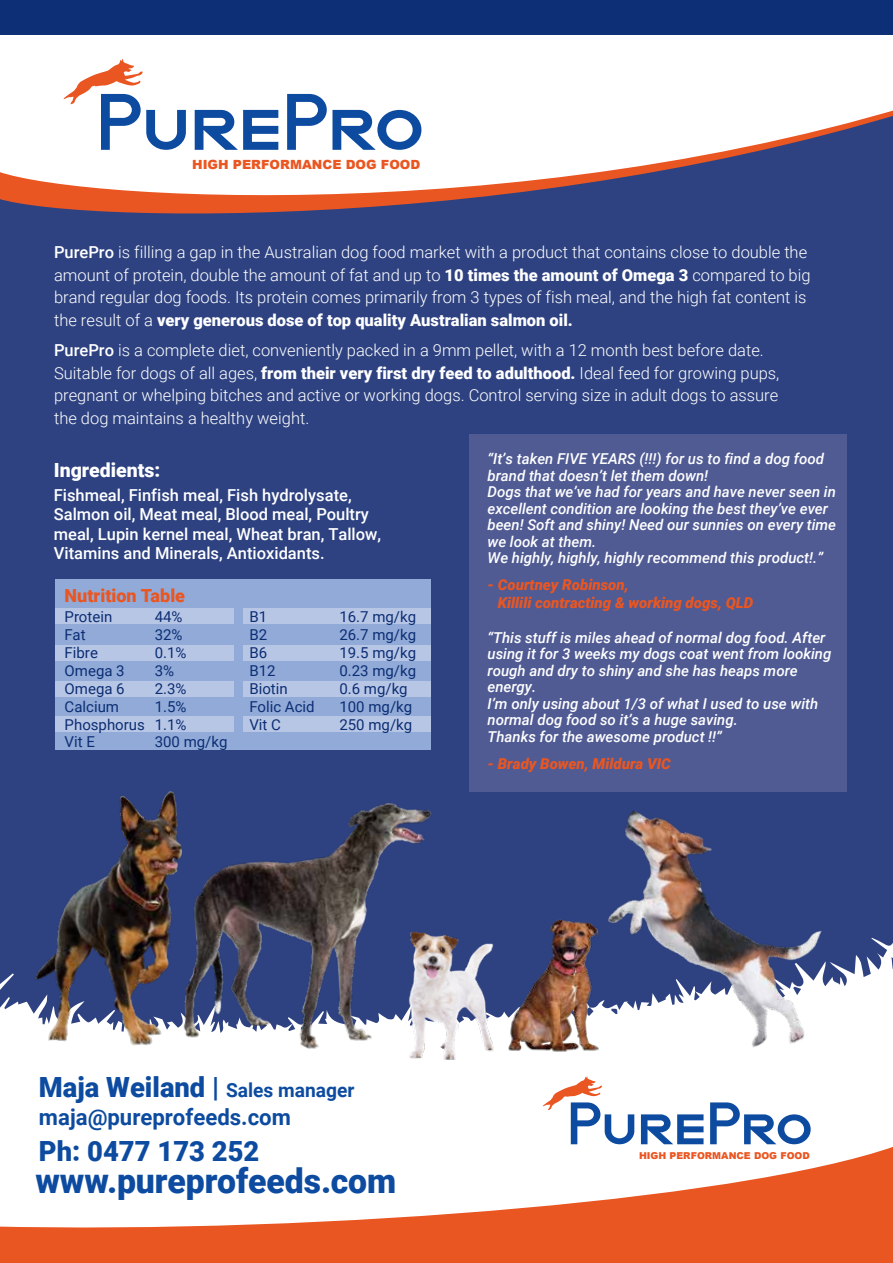
<style>
.page{position:relative;width:893px;height:1263px;background:#fff}
.page>*{position:absolute;margin:0;border:0;box-sizing:border-box;transform-origin:0 0}
.t1{font:81.75px "Clone Machine";letter-spacing:-.015em;color:#0d4ba0;scale:1.1 1}
.t2{font:61.2px "Clone Machine";letter-spacing:-.015em;color:#0d4ba0;scale:1.1 1}
.t3{font:900 34.35px "Roboto";color:#0d4ba0}
.t4{font:900 27.75px "Roboto";color:#0d4ba0}
.t5{font:700 22.5px "Roboto";color:#0d4ba0}
.t6{font:900 19.5px "Roboto";color:#fff}
.t7{font:900 18px "Roboto";color:#ea5621}
.t8{font:300 16.5px/22.5px "Roboto";color:#fff}
.t9{font:500 16.5px/19.5px "Roboto";color:#fff}
.t10{font:italic 500 15px/16.5px "Roboto";color:#fff}
.t11{font:15px/18px "Roboto";color:#0c2e73;text-align:right}
.t12{font:italic 900 15px/18px "Roboto";color:#ea5621}
.t13{font:900 12.75px "Arial";color:#ea5621}
.t14{font:900 9.45px "Arial";color:#ea5621}
.s1{font-weight:500}
.s2{font-weight:900}
.s3{font-weight:700;font-size:19.5px}
</style>
<div class="page">
<div style="left:0;top:27px;width:893px;height:1236px;background:#2e4281"></div>
<svg style="left:0;top:35px;width:893px;height:179px;background:#ddd5da"></svg>
<div style="left:0;top:1059px;width:500px;height:82px;background:#fff"></div>
<svg style="left:0;top:1141px;width:893px;height:122px;background:#f4ac92"></svg>
<div style="left:55px;top:580px;width:376px;height:170px;background:#91aad8"></div>
<div style="left:55px;top:609px;width:376px;height:15px;background:#b8c6e6"></div>
<div style="left:55px;top:645px;width:376px;height:15px;background:#b8c6e6"></div>
<div style="left:55px;top:681px;width:376px;height:16px;background:#b8c6e6"></div>
<div style="left:55px;top:717px;width:376px;height:15px;background:#b8c6e6"></div>
<div style="left:234px;top:605px;width:8px;height:130px;background:#91aad8"></div>
<svg style="left:64px;top:59px;width:79px;height:45px;background:#f9d3c5"></svg>
<div style="left:0;top:0;width:893px;height:35px;background:#0d2f76"></div>
<img style="left:0;top:720px;width:243px;height:339px">
<div style="left:469px;top:434px;width:378px;height:358px;background:#505b94"></div>
<div style="left:487px;top:1054px;width:42px;height:26px;background:#fff"></div>
<img style="left:500px;top:810px;width:393px;height:343px">
<img style="left:103px;top:759px;width:408px;height:316px">
<img style="left:320px;top:904px;width:258px;height:172px">
<img style="left:493px;top:906px;width:136px;height:150px">
<h1 class="t1" style="left:97px;top:86px;width:301px">PurePro</h1>
<p class="t13" style="left:192px;top:155px;width:230px">HIGH PERFORMANCE DOG FOOD</p>
<p class="t8" style="left:54px;top:241px;width:758px"><span class="s1">PurePro</span> is filling a gap in the Australian dog food market with a product that contains close to double the amount of protein, double the amount of fat and up to <span class="s2">10 times the amount of Omega 3</span> compared to big brand regular dog foods. Its protein comes primarily from 3 types of fish meal, and the high fat content is the result of a <span class="s2">very generous dose of top quality Australian salmon oil.</span></p>
<p class="t8" style="left:54px;top:338px;width:727px"><span class="s1">PurePro</span> is a complete diet, conveniently packed in a 9mm pellet, with a 12 month best before date.<br>Suitable for dogs of all ages, <span class="s2">from their very first dry feed to adulthood.</span> Ideal feed for growing pups, pregnant or whelping bitches and active or working dogs. Control serving size in adult dogs to assure the dog maintains a healthy weight.</p>
<p class="t10" style="left:487px;top:450px;width:350px">“It’s taken FIVE YEARS (!!!) for us to find a dog food brand that doesn’t let them down!<br>Dogs that we’ve had for years and have never seen in excellent condition are looking the best they’ve ever been! Soft and shiny! Need our sunnies on every time we look at them.<br>We highly, highly, highly recommend this product!.”</p>
<p class="t12" style="left:498px;top:575px;width:257px;text-indent:-10px">- Courtney Robinson,<br>Killili contracting &amp; working dogs, QLD</p>
<p class="t10" style="left:487px;top:628px;width:345px">“This stuff is miles ahead of normal dog food. After using it for 3 weeks my dogs coat went from looking rough and dry to shiny and she has heaps more energy.<br>I’m only using about 1/3 of what I used to use with normal dog food so it’s a huge saving.<br>Thanks for the awesome product !!”</p>
<p class="t12" style="left:487px;top:754px;width:185px">- Brady Bowen, Mildura VIC</p>
<p class="t6" style="left:54px;top:456px;width:108px">Ingredients:</p>
<p class="t9" style="left:54px;top:484px;width:329px">Fishmeal, Finfish meal, Fish hydrolysate, Salmon oil, Meat meal, Blood meal, Poultry meal, Lupin kernel meal, Wheat bran, Tallow, Vitamins and Minerals, Antioxidants.</p>
<p class="t7" style="left:65px;top:583px;width:122px">Nutrition Table</p>
<p class="t11" style="left:65px;top:607px;width:49px">Protein</p>
<p class="t11" style="left:155px;top:607px;width:29px">44%</p>
<p class="t11" style="left:65px;top:625px;width:23px">Fat</p>
<p class="t11" style="left:155px;top:625px;width:29px">32%</p>
<p class="t11" style="left:65px;top:643px;width:35px">Fibre</p>
<p class="t11" style="left:155px;top:643px;width:33px">0.1%</p>
<p class="t11" style="left:65px;top:661px;width:62px">Omega 3</p>
<p class="t11" style="left:155px;top:661px;width:21px">3%</p>
<p class="t11" style="left:65px;top:679px;width:62px">Omega 6</p>
<p class="t11" style="left:155px;top:679px;width:33px">2.3%</p>
<p class="t11" style="left:65px;top:697px;width:56px">Calcium</p>
<p class="t11" style="left:249px;top:607px;width:19px">B1</p>
<p class="t11" style="left:339px;top:607px;width:78px">16.7 mg/kg</p>
<p class="t11" style="left:249px;top:625px;width:19px">B2</p>
<p class="t11" style="left:339px;top:625px;width:78px">26.7 mg/kg</p>
<p class="t11" style="left:249px;top:643px;width:19px">B6</p>
<p class="t11" style="left:339px;top:643px;width:78px">19.5 mg/kg</p>
<p class="t11" style="left:249px;top:661px;width:28px">B12</p>
<p class="t11" style="left:339px;top:661px;width:78px">0.23 mg/kg</p>
<p class="t11" style="left:249px;top:679px;width:40px">Biotin</p>
<p class="t11" style="left:339px;top:679px;width:70px">0.6 mg/kg</p>
<p class="t11" style="left:249px;top:697px;width:67px">Folic Acid</p>
<p class="t11" style="left:339px;top:697px;width:74px">100 mg/kg</p>
<p class="t11" style="left:249px;top:715px;width:33px">Vit C</p>
<p class="t11" style="left:339px;top:715px;width:74px">250 mg/kg</p>
<p class="t11" style="left:65px;top:697px;width:123px">1.5%<br>Phosphorus 1.1%</p>
<p class="t11" style="left:65px;top:732px;width:32px">Vit E</p>
<p class="t11" style="left:155px;top:732px;width:74px">300 mg/kg</p>
<h3 class="t4" style="left:39px;top:1067px;width:317px">Maja Weiland | <span class="s3">Sales manager</span></h3>
<h3 class="t5" style="left:39px;top:1101px;width:253px">maja@pureprofeeds.com</h3>
<h3 class="t4" style="left:39px;top:1131px;width:222px">Ph: 0477 173 252</h3>
<h3 class="t3" style="left:35px;top:1157px;width:362px">www.pureprofeeds.com</h3>
<h2 class="t2" style="left:567px;top:1096px;width:226px">PurePro</h2>
<p class="t14" style="left:639px;top:1148px;width:172px">HIGH PERFORMANCE DOG FOOD</p>
</div>
